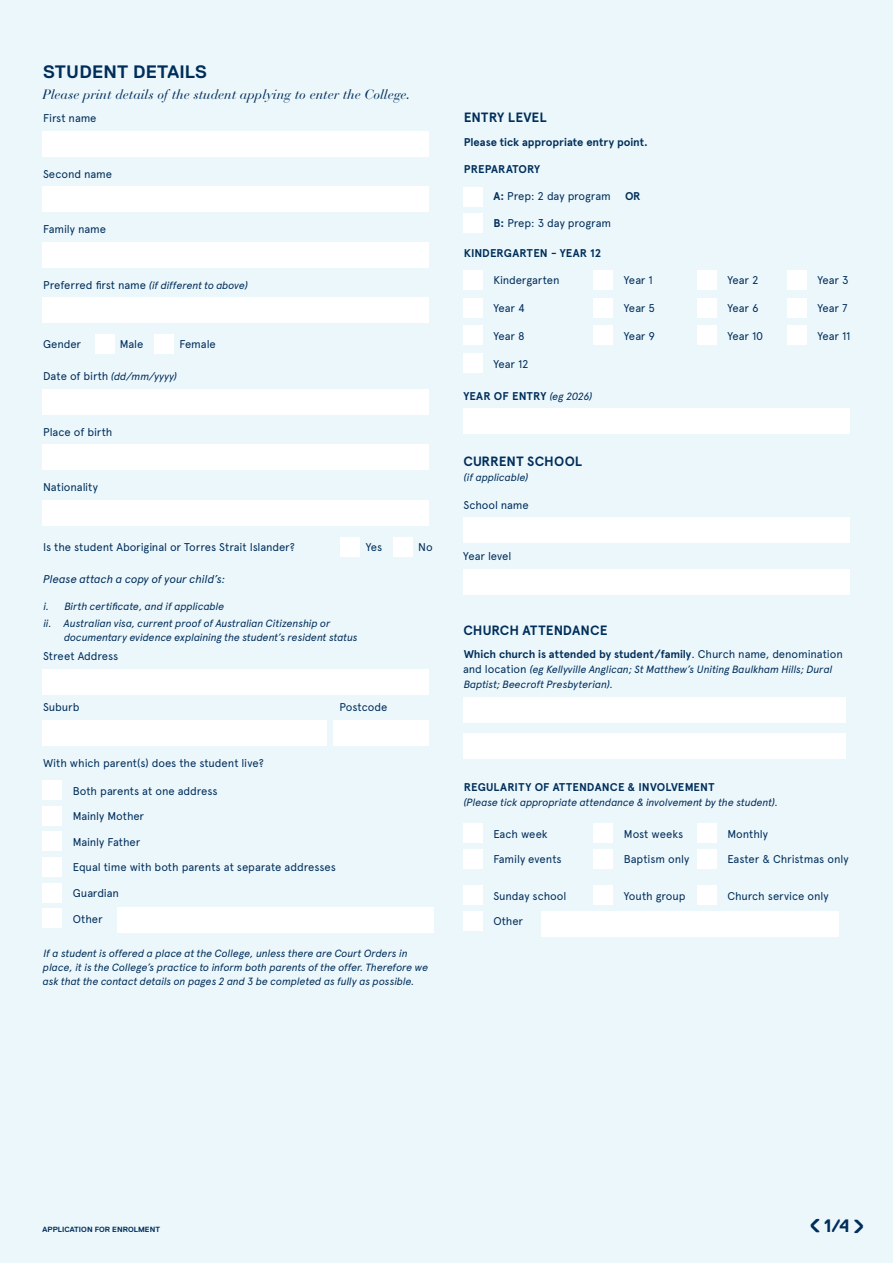
<style>
.page{position:relative;width:893px;height:1263px;background:#ecf7fc}
.page>*{position:absolute;margin:0;border:0;box-sizing:border-box;transform-origin:0 0}
.t1{font:30.3px "Replica";color:#002e5a}
.t2{font:700 18px "Replica Std";letter-spacing:.01em;color:#002e5a}
.t3{font:italic 13.5px "Bauer Bodoni";color:#002e5a}
.t4{font:700 13.5px "Apercu";letter-spacing:.005em;color:#002e5a}
.t5{font:11.25px "Apercu";letter-spacing:-.01em;color:#002e5a}
.t6{font:700 11.25px "Apercu";color:#002e5a}
.t7{font:italic 11.25px "Apercu";letter-spacing:-.015em;color:#002e5a}
.t8{font:italic 10.5px/13.5px "Apercu";letter-spacing:-.015em;color:#002e5a}
.t9{font:700 7.5px "Replica Std";letter-spacing:.01em;color:#002e5a}
.s1{font-style:normal;font-size:11.25px}
.s2{font-weight:700}
.s3{font-weight:400;font-style:italic;font-size:10.5px}
.s4{font-weight:400}
.s5{font-family:"Replica";font-weight:400;font-size:30.3px}
</style>
<div class="page">
<div style="left:43px;top:131px;width:386px;height:25px;background:#fff"></div>
<div style="left:43px;top:186px;width:386px;height:26px;background:#fff"></div>
<div style="left:43px;top:242px;width:386px;height:25px;background:#fff"></div>
<div style="left:43px;top:297px;width:386px;height:26px;background:#fff"></div>
<div style="left:95px;top:334px;width:19px;height:19px;background:#fff"></div>
<div style="left:155px;top:334px;width:19px;height:19px;background:#fff"></div>
<div style="left:43px;top:389px;width:386px;height:26px;background:#fff"></div>
<div style="left:43px;top:445px;width:386px;height:25px;background:#fff"></div>
<div style="left:43px;top:500px;width:386px;height:26px;background:#fff"></div>
<div style="left:341px;top:537px;width:19px;height:19px;background:#fff"></div>
<div style="left:393px;top:537px;width:20px;height:19px;background:#fff"></div>
<div style="left:43px;top:669px;width:386px;height:25px;background:#fff"></div>
<div style="left:43px;top:720px;width:284px;height:25px;background:#fff"></div>
<div style="left:333px;top:720px;width:96px;height:25px;background:#fff"></div>
<div style="left:43px;top:780px;width:19px;height:19px;background:#fff"></div>
<div style="left:43px;top:806px;width:19px;height:19px;background:#fff"></div>
<div style="left:43px;top:832px;width:19px;height:19px;background:#fff"></div>
<div style="left:43px;top:857px;width:19px;height:19px;background:#fff"></div>
<div style="left:43px;top:883px;width:19px;height:19px;background:#fff"></div>
<div style="left:43px;top:908px;width:19px;height:20px;background:#fff"></div>
<div style="left:117px;top:907px;width:316px;height:26px;background:#fff"></div>
<div style="left:463px;top:187px;width:19px;height:19px;background:#fff"></div>
<div style="left:463px;top:213px;width:19px;height:19px;background:#fff"></div>
<div style="left:463px;top:270px;width:19px;height:19px;background:#fff"></div>
<div style="left:593px;top:270px;width:20px;height:19px;background:#fff"></div>
<div style="left:697px;top:270px;width:19px;height:19px;background:#fff"></div>
<div style="left:787px;top:270px;width:19px;height:19px;background:#fff"></div>
<div style="left:463px;top:298px;width:19px;height:19px;background:#fff"></div>
<div style="left:593px;top:298px;width:20px;height:19px;background:#fff"></div>
<div style="left:697px;top:298px;width:19px;height:19px;background:#fff"></div>
<div style="left:787px;top:298px;width:19px;height:19px;background:#fff"></div>
<div style="left:463px;top:326px;width:19px;height:19px;background:#fff"></div>
<div style="left:593px;top:326px;width:20px;height:19px;background:#fff"></div>
<div style="left:697px;top:326px;width:19px;height:19px;background:#fff"></div>
<div style="left:787px;top:326px;width:19px;height:19px;background:#fff"></div>
<div style="left:463px;top:353px;width:19px;height:20px;background:#fff"></div>
<div style="left:463px;top:408px;width:386px;height:26px;background:#fff"></div>
<div style="left:463px;top:517px;width:386px;height:26px;background:#fff"></div>
<div style="left:463px;top:569px;width:386px;height:25px;background:#fff"></div>
<div style="left:463px;top:697px;width:383px;height:25px;background:#fff"></div>
<div style="left:463px;top:733px;width:383px;height:26px;background:#fff"></div>
<div style="left:463px;top:824px;width:19px;height:19px;background:#fff"></div>
<div style="left:593px;top:824px;width:20px;height:19px;background:#fff"></div>
<div style="left:697px;top:824px;width:19px;height:19px;background:#fff"></div>
<div style="left:463px;top:849px;width:19px;height:19px;background:#fff"></div>
<div style="left:593px;top:849px;width:20px;height:19px;background:#fff"></div>
<div style="left:697px;top:849px;width:19px;height:19px;background:#fff"></div>
<div style="left:463px;top:885px;width:19px;height:20px;background:#fff"></div>
<div style="left:593px;top:885px;width:20px;height:20px;background:#fff"></div>
<div style="left:697px;top:885px;width:19px;height:20px;background:#fff"></div>
<div style="left:463px;top:911px;width:19px;height:19px;background:#fff"></div>
<div style="left:541px;top:911px;width:298px;height:26px;background:#fff"></div>
<h2 class="t2" style="left:43px;top:62px;width:165px">STUDENT DETAILS</h2>
<p class="t3" style="left:43px;top:86px;width:369px">Please print details of the student applying to enter the College.</p>
<p class="t5" style="left:43px;top:111px;width:55px">First name</p>
<p class="t5" style="left:43px;top:167px;width:71px">Second name</p>
<p class="t5" style="left:43px;top:222px;width:64px">Family name</p>
<p class="t8" style="left:43px;top:277px;width:206px"><span class="s1">Preferred first name</span> (if different to above)</p>
<p class="t5" style="left:43px;top:338px;width:40px">Gender</p>
<p class="t5" style="left:120px;top:338px;width:25px">Male</p>
<p class="t5" style="left:179px;top:338px;width:38px">Female</p>
<p class="t8" style="left:43px;top:369px;width:135px"><span class="s1">Date of birth</span> (dd/mm/yyyy)</p>
<p class="t5" style="left:43px;top:425px;width:71px">Place of birth</p>
<p class="t5" style="left:43px;top:481px;width:56px">Nationality</p>
<p class="t5" style="left:43px;top:540px;width:253px">Is the student Aboriginal or Torres Strait Islander?</p>
<p class="t5" style="left:366px;top:540px;width:18px">Yes</p>
<p class="t5" style="left:418px;top:540px;width:16px">No</p>
<p class="t7" style="left:43px;top:570px;width:184px">Please attach a copy of your child’s:</p>
<p class="t8" style="left:43px;top:596px;width:289px;line-height:17.7px">i. Birth certificate, and if applicable<br>ii. Australian visa, current proof of Australian Citizenship or</p>
<p class="t8" style="left:64px;top:629px;width:295px">documentary evidence explaining the student’s resident status</p>
<p class="t5" style="left:43px;top:649px;width:77px">Street Address</p>
<p class="t5" style="left:43px;top:701px;width:38px">Suburb</p>
<p class="t5" style="left:340px;top:701px;width:49px">Postcode</p>
<p class="t5" style="left:43px;top:756px;width:222px">With which parent(s) does the student live?</p>
<p class="t5" style="left:73px;top:784px;width:146px">Both parents at one address</p>
<p class="t5" style="left:73px;top:809px;width:73px">Mainly Mother</p>
<p class="t5" style="left:73px;top:835px;width:69px">Mainly Father</p>
<p class="t5" style="left:73px;top:861px;width:265px">Equal time with both parents at separate addresses</p>
<p class="t5" style="left:73px;top:886px;width:48px">Guardian</p>
<p class="t5" style="left:73px;top:912px;width:31px">Other</p>
<p class="t8" style="left:43px;top:946px;width:387px">If a student is offered a place at the College, unless there are Court Orders in place, it is the College’s practice to inform both parents of the offer. Therefore we ask that the contact details on pages 2 and 3 be completed as fully as possible.</p>
<p class="t4" style="left:464px;top:109px;width:84px">ENTRY LEVEL</p>
<p class="t6" style="left:464px;top:135px;width:185px">Please tick appropriate entry point.</p>
<p class="t6" style="left:464px;top:163px;width:78px">PREPARATORY</p>
<p class="t5" style="left:493px;top:189px;width:119px"><span class="s2">A:</span> Prep: 2 day program</p>
<p class="t6" style="left:625px;top:189px;width:17px">OR</p>
<p class="t5" style="left:493px;top:217px;width:119px"><span class="s2">B:</span> Prep: 3 day program</p>
<p class="t6" style="left:464px;top:246px;width:139px">KINDERGARTEN - YEAR 12</p>
<p class="t5" style="left:493px;top:274px;width:68px">Kindergarten</p>
<p class="t5" style="left:624px;top:274px;width:30px">Year 1</p>
<p class="t5" style="left:727px;top:274px;width:33px">Year 2</p>
<p class="t5" style="left:817px;top:274px;width:33px">Year 3</p>
<p class="t5" style="left:493px;top:301px;width:33px">Year 4</p>
<p class="t5" style="left:624px;top:301px;width:33px">Year 5</p>
<p class="t5" style="left:727px;top:301px;width:33px">Year 6</p>
<p class="t5" style="left:817px;top:301px;width:32px">Year 7</p>
<p class="t5" style="left:493px;top:329px;width:33px">Year 8</p>
<p class="t5" style="left:624px;top:329px;width:33px">Year 9</p>
<p class="t5" style="left:727px;top:329px;width:37px">Year 10</p>
<p class="t5" style="left:817px;top:329px;width:34px">Year 11</p>
<p class="t5" style="left:493px;top:357px;width:37px">Year 12</p>
<p class="t6" style="left:463px;top:389px;width:131px">YEAR OF ENTRY <span class="s3">(eg 2026)</span></p>
<p class="t4" style="left:463px;top:453px;width:120px">CURRENT SCHOOL</p>
<p class="t8" style="left:464px;top:470px;width:66px">(if applicable)</p>
<p class="t5" style="left:463px;top:498px;width:67px">School name</p>
<p class="t5" style="left:463px;top:549px;width:50px">Year level</p>
<p class="t4" style="left:463px;top:622px;width:146px">CHURCH ATTENDANCE</p>
<p class="t6" style="left:464px;top:647px;width:381px">Which church is attended by student/family<span class="s4">. Church name, denomination</span></p>
<p class="t8" style="left:463px;top:661px;width:371px;line-height:15px"><span class="s1">and location</span> (eg Kellyville Anglican; St Matthew’s Uniting Baulkham Hills; Dural<br>Baptist; Beecroft Presbyterian).</p>
<p class="t6" style="left:464px;top:780px;width:252px">REGULARITY OF ATTENDANCE &amp; INVOLVEMENT</p>
<p class="t8" style="left:464px;top:794px;width:316px">(Please tick appropriate attendance &amp; involvement by the student).</p>
<p class="t5" style="left:493px;top:827px;width:56px">Each week</p>
<p class="t5" style="left:624px;top:827px;width:61px">Most weeks</p>
<p class="t5" style="left:727px;top:827px;width:42px">Monthly</p>
<p class="t5" style="left:493px;top:853px;width:70px">Family events</p>
<p class="t5" style="left:624px;top:853px;width:67px">Baptism only</p>
<p class="t5" style="left:727px;top:853px;width:123px">Easter &amp; Christmas only</p>
<p class="t5" style="left:493px;top:889px;width:74px">Sunday school</p>
<p class="t5" style="left:624px;top:889px;width:63px">Youth group</p>
<p class="t5" style="left:727px;top:889px;width:103px">Church service only</p>
<p class="t5" style="left:493px;top:915px;width:31px">Other</p>
<p class="t9" style="left:43px;top:1225px;width:119px">APPLICATION FOR ENROLMENT</p>
<h1 class="t1" style="left:822px;top:1242px;width:15px;rotate:-180deg">›</h1>
<h2 class="t2" style="left:824px;top:1216px;width:43px">1/4<span class="s5">›</span></h2>
</div>
